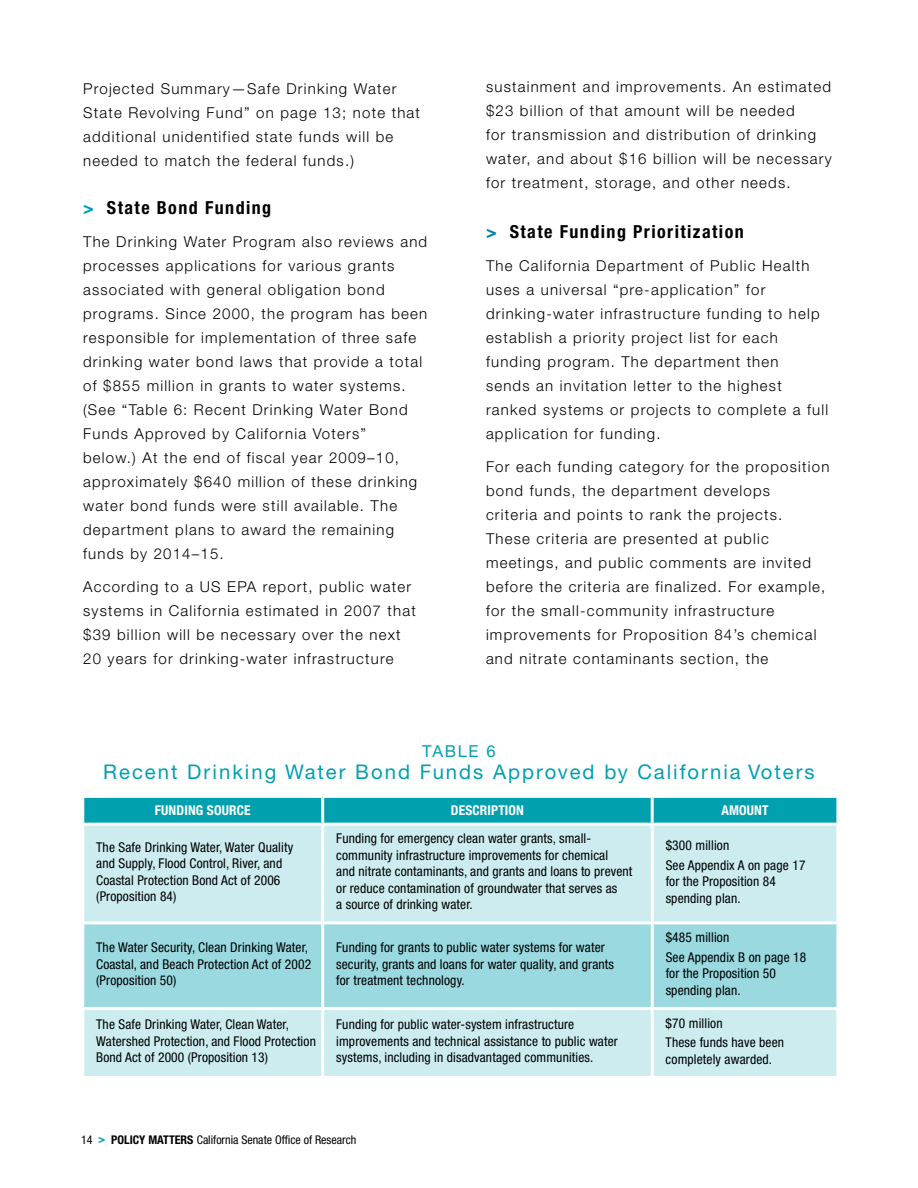
<style>
.page{position:relative;width:918px;height:1188px;background:#fff}
.page>*{position:absolute;margin:0;border:0;box-sizing:border-box;transform-origin:0 0}
.t1{font:20.25px "Helvetica Neue CE";letter-spacing:.1em;color:#00a0af}
.t2{font:700 condensed 18px "Helvetica Neue";letter-spacing:.08em;color:#000}
.t3{font:16.5px "Helvetica Neue CE";letter-spacing:.1em;color:#00a0af}
.t4{font:300 15px/24px "Helvetica Neue";letter-spacing:.08em;color:#000}
.t5{font:condensed 13.5px/16.5px "Helvetica Neue";letter-spacing:.01em;color:#000}
.t6{font:700 condensed 13.5px "Helvetica Neue";letter-spacing:.01em;color:#fff}
.t7{font:condensed 12px "Helvetica Neue";color:#000}
.t8{font:700 condensed 12px "Helvetica Neue";color:#000}
.s1{color:#00a0af}
.s2{color:#0085b4}
.s3{font-weight:400}
</style>
<div class="page">
<div style="left:84px;top:798px;width:752px;height:25px;background:#00a0af"></div>
<div style="left:84px;top:826px;width:752px;height:250px;background:#ccecef"></div>
<div style="left:84px;top:924px;width:752px;height:83px;background:#99d9df"></div>
<hr style="left:321px;top:798px;width:3px;height:25px;background:#fff">
<hr style="left:651px;top:798px;width:3px;height:25px;background:#fff">
<hr style="left:321px;top:826px;width:3px;height:95px;background:#fff">
<hr style="left:651px;top:826px;width:3px;height:95px;background:#fff">
<hr style="left:81px;top:921px;width:242px;height:3px;background:#fff">
<hr style="left:323px;top:921px;width:329px;height:3px;background:#fff">
<hr style="left:321px;top:924px;width:3px;height:83px;background:#fff">
<hr style="left:652px;top:921px;width:187px;height:3px;background:#fff">
<hr style="left:651px;top:924px;width:3px;height:83px;background:#fff">
<hr style="left:81px;top:1007px;width:242px;height:3px;background:#fff">
<hr style="left:323px;top:1007px;width:329px;height:3px;background:#fff">
<hr style="left:321px;top:1010px;width:3px;height:66px;background:#fff">
<hr style="left:652px;top:1007px;width:187px;height:3px;background:#fff">
<hr style="left:651px;top:1010px;width:3px;height:66px;background:#fff">
<p class="t4" style="left:83px;top:76px;width:338px">Projected Summary—Safe Drinking Water State Revolving Fund” on page 13; note that additional unidentified state funds will be needed to match the federal funds.)</p>
<p class="t2" style="left:83px;top:197px;width:190px"><span class="s1">&gt;</span> State Bond Funding</p>
<p class="t4" style="left:83px;top:229px;width:346px">The Drinking Water Program also reviews and processes applications for various grants associated with general obligation bond programs. Since 2000, the program has been responsible for implementation of three safe drinking water bond laws that provide a total of $855 million in grants to water systems. (See “Table 6: Recent Drinking Water Bond Funds Approved by California Voters”<br>below.) At the end of fiscal year 2009–10, approximately $640 million of these drinking water bond funds were still available. The department plans to award the remaining funds by 2014–15.</p>
<p class="t4" style="left:83px;top:574px;width:334px">According to a US EPA report, public water systems in California estimated in 2007 that $39 billion will be necessary over the next 20 years for drinking-water infrastructure</p>
<p class="t4" style="left:486px;top:74px;width:347px">sustainment and improvements. An estimated $23 billion of that amount will be needed<br>for transmission and distribution of drinking water, and about $16 billion will be necessary for treatment, storage, and other needs.</p>
<p class="t2" style="left:486px;top:221px;width:259px"><span class="s2">&gt;</span> State Funding Prioritization</p>
<p class="t4" style="left:486px;top:253px;width:344px">The California Department of Public Health uses a universal “pre-application” for drinking-water infrastructure funding to help establish a priority project list for each funding program. The department then<br>sends an invitation letter to the highest ranked systems or projects to complete a full application for funding.</p>
<p class="t4" style="left:486px;top:454px;width:345px">For each funding category for the proposition bond funds, the department develops<br>criteria and points to rank the projects.<br>These criteria are presented at public meetings, and public comments are invited before the criteria are finalized. For example, for the small-community infrastructure improvements for Proposition 84’s chemical and nitrate contaminants section, the</p>
<p class="t3" style="left:422px;top:741px;width:75px">TABLE 6</p>
<h1 class="t1" style="left:103px;top:760px;width:713px">Recent Drinking Water Bond Funds Approved by California Voters</h1>
<p class="t6" style="left:155px;top:803px;width:97px">Funding Source</p>
<p class="t6" style="left:451px;top:803px;width:73px">Description</p>
<p class="t6" style="left:721px;top:803px;width:41px">Amount</p>
<p class="t5" style="left:96px;top:839px;width:198px">The Safe Drinking Water, Water Quality and Supply, Flood Control, River, and<br>Coastal Protection Bond Act of 2006 (Proposition 84)</p>
<p class="t5" style="left:336px;top:830px;width:298px">Funding for emergency clean water grants, small&shy;community infrastructure improvements for chemical<br>and nitrate contaminants, and grants and loans to prevent or reduce contamination of groundwater that serves as<br>a source of drinking water.</p>
<p class="t5" style="left:666px;top:835px;width:141px;line-height:19.8px">$300 million<br>See Appendix A on page 17</p>
<p class="t5" style="left:666px;top:873px;width:112px">for the Proposition 84 spending plan.</p>
<p class="t5" style="left:96px;top:939px;width:216px">The Water Security, Clean Drinking Water,<br>Coastal, and Beach Protection Act of 2002 (Proposition 50)</p>
<p class="t5" style="left:336px;top:939px;width:279px">Funding for grants to public water systems for water security, grants and loans for water quality, and grants for treatment technology.</p>
<p class="t5" style="left:666px;top:927px;width:142px;line-height:19.8px">$485 million<br>See Appendix B on page 18</p>
<p class="t5" style="left:666px;top:965px;width:112px">for the Proposition 50 spending plan.</p>
<p class="t5" style="left:96px;top:1016px;width:221px">The Safe Drinking Water, Clean Water,<br>Watershed Protection, and Flood Protection<br>Bond Act of 2000 (Proposition 13)</p>
<p class="t5" style="left:336px;top:1016px;width:283px">Funding for public water-system infrastructure improvements and technical assistance to public water systems, including in disadvantaged communities.</p>
<p class="t5" style="left:666px;top:1013px;width:120px;line-height:19.8px">$70 million<br>These funds have been</p>
<p class="t5" style="left:666px;top:1051px;width:108px">completely awarded.</p>
<p class="t8" style="left:81px;top:1132px;width:101px"><span class="s3">14</span> <span class="s1">&gt;</span> POLICY MATTERS</p>
<p class="t7" style="left:197px;top:1132px;width:161px">California Senate Office of Research</p>
</div>
